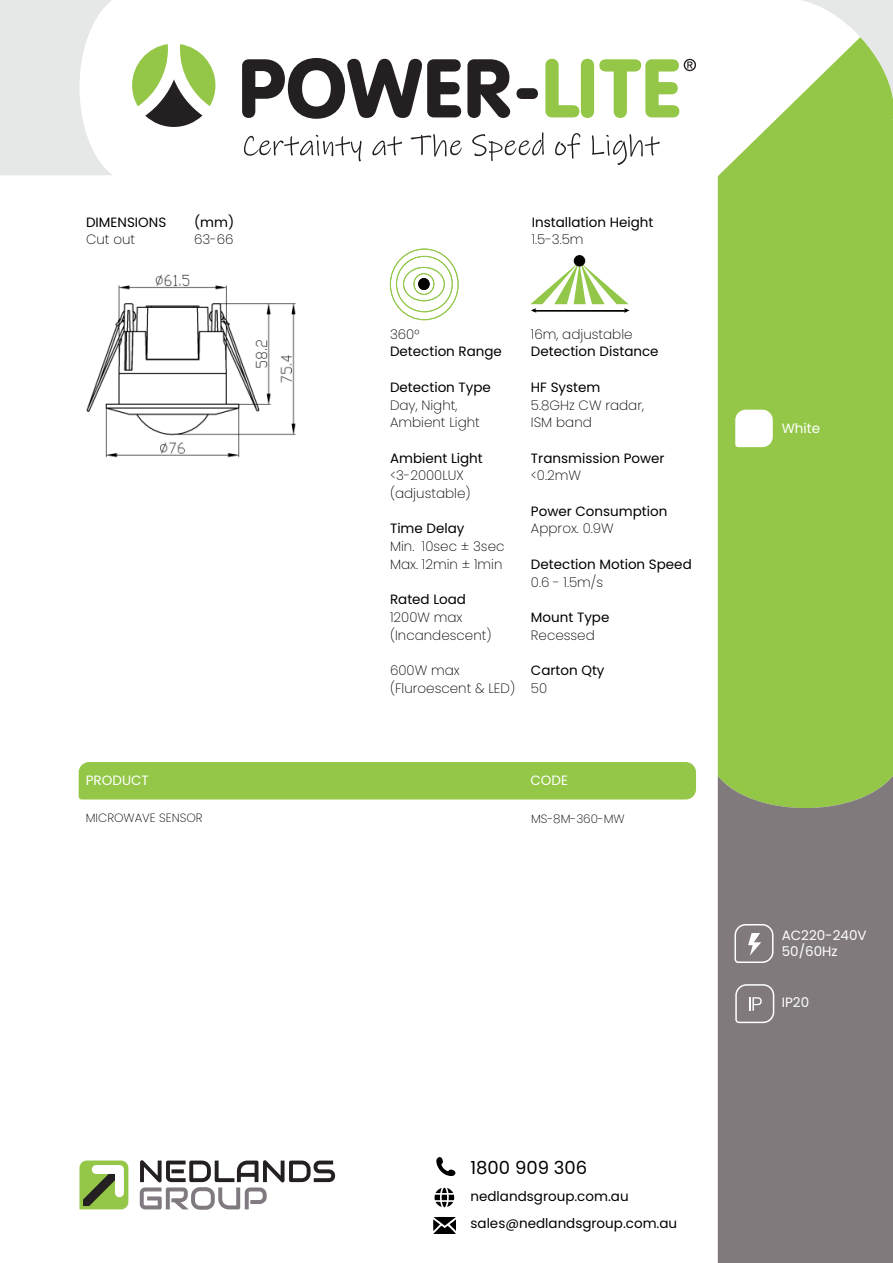
<style>
.page{position:relative;width:893px;height:1263px;background:#fff}
.page>*{position:absolute;margin:0;border:0;box-sizing:border-box;transform-origin:0 0}
.t1{font:18px "Poppins";color:#000}
.t2{font:13.5px/27.5px "Poppins";color:#000}
.t3{font:200 13.5px "Poppins";color:#000}
.t4{font:13.5px "Poppins";color:#fff}
.t5{font:200 12px "Poppins";color:#000}
</style>
<div class="page">
<svg style="left:132px;top:44px;width:83px;height:83px"></svg>
<svg style="left:242px;top:58px;width:219px;height:61px"></svg>
<svg style="left:467px;top:59px;width:43px;height:59px"></svg>
<div style="left:516px;top:88px;width:22px;height:11px;background:#241f21;border-radius:5px"></div>
<svg style="left:545px;top:59px;width:34px;height:58px"></svg>
<div style="left:581px;top:59px;width:13px;height:59px;background:#94c747;border-radius:7px"></div>
<svg style="left:599px;top:59px;width:97px;height:59px"></svg>
<svg style="left:244px;top:135px;width:117px;height:26px"></svg>
<svg style="left:372px;top:136px;width:30px;height:20px"></svg>
<svg style="left:411px;top:134px;width:51px;height:23px"></svg>
<svg style="left:472px;top:132px;width:72px;height:29px"></svg>
<svg style="left:555px;top:133px;width:25px;height:26px"></svg>
<svg style="left:592px;top:134px;width:68px;height:31px"></svg>
<svg style="left:79px;top:1160px;width:49px;height:49px"></svg>
<svg style="left:140px;top:1160px;width:195px;height:50px"></svg>
<div style="left:718px;top:127px;width:175px;height:649px;background:#94c747"></div>
<div style="left:718px;top:776px;width:175px;height:487px;background:#807a7d"></div>
<svg style="left:768px;top:0;width:125px;height:127px"></svg>
<svg style="left:0;top:0;width:112px;height:175px"></svg>
<svg style="left:434px;top:1187px;width:21px;height:21px"></svg>
<svg style="left:436px;top:1157px;width:19px;height:19px"></svg>
<svg style="left:433px;top:1217px;width:22px;height:17px"></svg>
<div style="left:79px;top:762px;width:617px;height:37px;background:#94c747"></div>
<div style="left:735px;top:983px;width:41px;height:159px;background:#807a7d"></div>
<svg style="left:734px;top:923px;width:40px;height:41px;background:#999497"></svg>
<svg style="left:735px;top:410px;width:38px;height:37px"></svg>
<svg style="left:390px;top:248px;width:69px;height:72px"></svg>
<div style="left:418px;top:278px;width:12px;height:12px;background:#040503;border-radius:50%"></div>
<img style="left:86px;top:274px;width:210px;height:183px">
<svg style="left:530px;top:263px;width:100px;height:50px"></svg>
<div style="left:574px;top:255px;width:11px;height:11px;background:#040503;border-radius:50%"></div>
<p class="t2" style="left:86px;top:208px;width:82px">DIMENSIONS</p>
<p class="t2" style="left:194px;top:208px;width:42px">(mm)</p>
<p class="t3" style="left:86px;top:232px;width:51px">Cut out</p>
<p class="t3" style="left:194px;top:232px;width:41px">63-66</p>
<p class="t2" style="left:532px;top:208px;width:123px">Installation Height</p>
<p class="t3" style="left:532px;top:232px;width:53px">1.5-3.5m</p>
<p class="t3" style="left:390px;top:326px;width:31px">360°</p>
<p class="t2" style="left:390px;top:338px;width:113px">Detection Range</p>
<p class="t2" style="left:390px;top:373px;width:102px">Detection Type</p>
<p class="t3" style="left:390px;top:397px;width:69px">Day, Night,</p>
<p class="t3" style="left:390px;top:415px;width:91px">Ambient Light</p>
<p class="t2" style="left:390px;top:444px;width:94px">Ambient Light</p>
<p class="t3" style="left:390px;top:468px;width:75px">&lt;3-2000LUX</p>
<p class="t3" style="left:390px;top:485px;width:82px">(adjustable)</p>
<p class="t2" style="left:390px;top:515px;width:76px">Time Delay</p>
<p class="t3" style="left:390px;top:539px;width:116px">Min. 10sec ± 3sec</p>
<p class="t3" style="left:390px;top:556px;width:114px">Max. 12min ± 1min</p>
<p class="t2" style="left:390px;top:586px;width:78px">Rated Load</p>
<p class="t3" style="left:390px;top:609px;width:74px">1200W max</p>
<p class="t3" style="left:390px;top:627px;width:103px">(Incandescent)</p>
<p class="t3" style="left:390px;top:662px;width:71px">600W max</p>
<p class="t3" style="left:390px;top:680px;width:127px">(Fluroescent &amp; LED)</p>
<p class="t3" style="left:531px;top:326px;width:103px">16m, adjustable</p>
<p class="t2" style="left:531px;top:338px;width:129px">Detection Distance</p>
<p class="t2" style="left:531px;top:373px;width:71px">HF System</p>
<p class="t3" style="left:531px;top:397px;width:114px">5.8GHz CW radar,</p>
<p class="t3" style="left:531px;top:415px;width:62px">ISM band</p>
<p class="t2" style="left:531px;top:444px;width:135px">Transmission Power</p>
<p class="t3" style="left:531px;top:468px;width:52px">&lt;0.2mW</p>
<p class="t2" style="left:531px;top:497px;width:138px">Power Consumption</p>
<p class="t3" style="left:531px;top:521px;width:84px">Approx. 0.9W</p>
<p class="t2" style="left:531px;top:550px;width:162px">Detection Motion Speed</p>
<p class="t3" style="left:531px;top:574px;width:74px">0.6 - 1.5m/s</p>
<p class="t2" style="left:531px;top:604px;width:80px">Mount Type</p>
<p class="t3" style="left:531px;top:627px;width:65px">Recessed</p>
<p class="t2" style="left:531px;top:657px;width:75px">Carton Qty</p>
<p class="t3" style="left:531px;top:680px;width:18px">50</p>
<p class="t4" style="left:86px;top:772px;width:65px">PRODUCT</p>
<p class="t4" style="left:530px;top:772px;width:39px">CODE</p>
<p class="t5" style="left:86px;top:811px;width:118px">MICROWAVE SENSOR</p>
<p class="t5" style="left:531px;top:812px;width:95px">MS-8M-360-MW</p>
<h1 class="t1" style="left:470px;top:1157px;width:118px">1800 909 306</h1>
<p class="t2" style="left:470px;top:1182px;width:208px">nedlandsgroup.com.au sales@nedlandsgroup.com.au</p>
<p class="t4" style="left:782px;top:420px;width:40px">White</p>
<p class="t4" style="left:782px;top:927px;width:86px">AC220-240V</p>
<p class="t4" style="left:782px;top:943px;width:57px">50/60Hz</p>
<p class="t4" style="left:782px;top:995px;width:29px">IP20</p>
</div>
